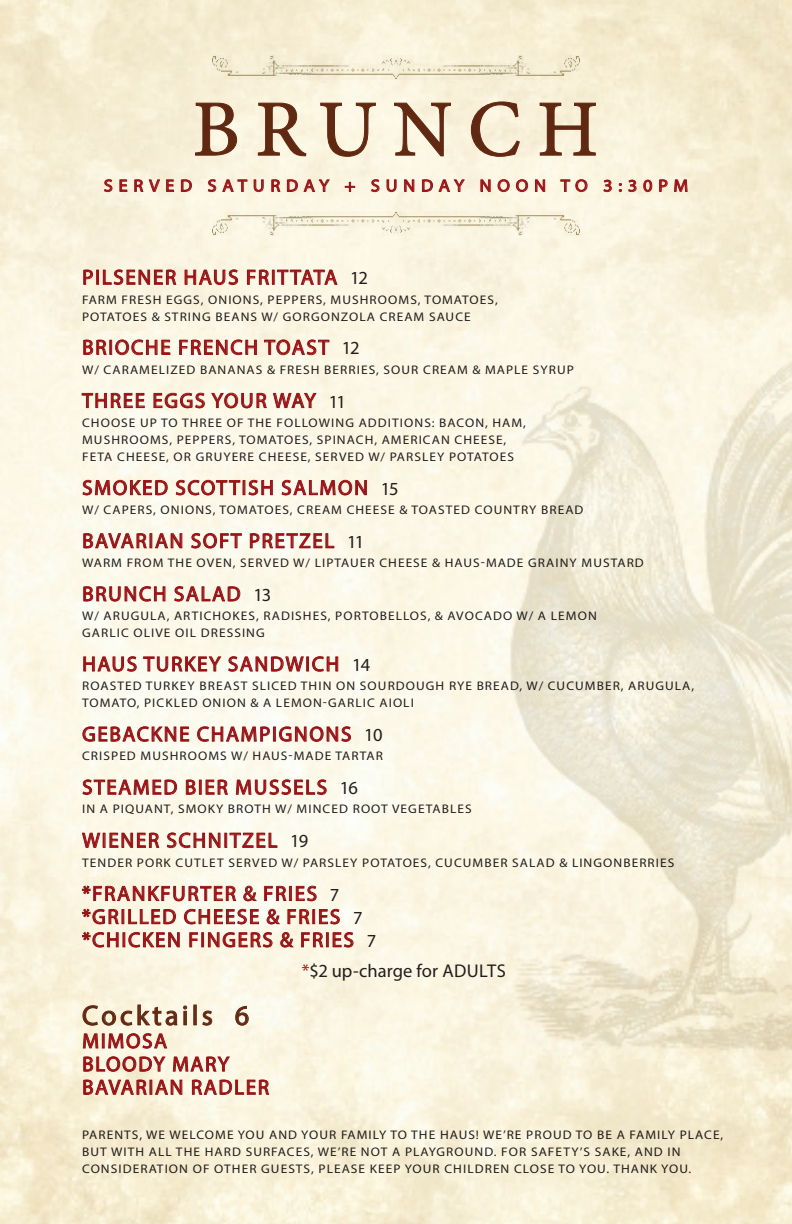
<style>
.page{position:relative;width:792px;height:1224px;background:#fff}
.page>*{position:absolute;margin:0;border:0;box-sizing:border-box;transform-origin:0 0}
.t1{font:80px "Minion Pro";letter-spacing:.195em;color:#632b15}
.t2{font:28px "Myriad Pro";letter-spacing:.12em;color:#632b15}
.t3{font:21px/23.2px "Myriad Pro";letter-spacing:.08em;color:#9c1418}
.t4{font:18.4px "Myriad Pro";letter-spacing:.005em;color:#231f20}
.draft_ABV{font:17px "Myriad Pro";letter-spacing:.32em;color:#9c1418;scale:1.07 1}
.t5{font:12.4px/17px "Myriad Pro";letter-spacing:.08em;color:#231f20;scale:1.07 1}
.s1{font-size:18.4px;color:#231f20}
.s2{color:#9c1418}
</style>
<div class="page">
<img style="left:0;top:0;width:792px;height:1224px">
<img style="left:474px;top:322px;width:318px;height:758px">
<svg style="left:83px;top:270px;width:10px;height:15px"></svg>
<div style="left:96px;top:270px;width:3px;height:15px;border:1px solid #9c1418"></div>
<svg style="left:103px;top:270px;width:73px;height:15px"></svg>
<svg style="left:185px;top:268px;width:53px;height:17px"></svg>
<svg style="left:247px;top:268px;width:90px;height:17px;background:#deb3a8"></svg>
<svg style="left:83px;top:340px;width:87px;height:15px"></svg>
<svg style="left:179px;top:340px;width:78px;height:15px"></svg>
<svg style="left:264px;top:339px;width:65px;height:16px"></svg>
<svg style="left:82px;top:393px;width:63px;height:15px"></svg>
<svg style="left:154px;top:393px;width:51px;height:15px"></svg>
<svg style="left:211px;top:393px;width:56px;height:15px"></svg>
<svg style="left:273px;top:389px;width:43px;height:22px"></svg>
<svg style="left:83px;top:479px;width:85px;height:17px"></svg>
<svg style="left:176px;top:480px;width:97px;height:15px"></svg>
<svg style="left:282px;top:479px;width:85px;height:17px"></svg>
<svg style="left:83px;top:532px;width:99px;height:18px;background:#ddb2a9"></svg>
<svg style="left:191px;top:533px;width:51px;height:15px"></svg>
<svg style="left:250px;top:533px;width:84px;height:15px"></svg>
<svg style="left:83px;top:586px;width:82px;height:16px"></svg>
<svg style="left:174px;top:585px;width:66px;height:17px"></svg>
<svg style="left:83px;top:655px;width:54px;height:17px"></svg>
<svg style="left:143px;top:656px;width:78px;height:16px"></svg>
<svg style="left:228px;top:653px;width:76px;height:22px"></svg>
<div style="left:306px;top:657px;width:3px;height:14px;border:1px solid #9c1418"></div>
<svg style="left:312px;top:656px;width:26px;height:16px"></svg>
<svg style="left:83px;top:725px;width:106px;height:17px"></svg>
<svg style="left:197px;top:725px;width:73px;height:17px"></svg>
<div style="left:273px;top:727px;width:3px;height:14px;border:1px solid #9c1418"></div>
<svg style="left:279px;top:726px;width:72px;height:16px"></svg>
<svg style="left:83px;top:778px;width:94px;height:17px;background:#dcafa6"></svg>
<svg style="left:186px;top:780px;width:42px;height:15px"></svg>
<svg style="left:236px;top:778px;width:91px;height:17px;background:#ddb3aa"></svg>
<svg style="left:82px;top:829px;width:77px;height:22px;background:#e1bcb1"></svg>
<svg style="left:167px;top:833px;width:110px;height:15px;background:#dbafa7"></svg>
<svg style="left:82px;top:885px;width:154px;height:16px;background:#dbada2"></svg>
<svg style="left:243px;top:886px;width:13px;height:15px"></svg>
<svg style="left:264px;top:886px;width:22px;height:15px"></svg>
<div style="left:289px;top:886px;width:3px;height:15px;border:1px solid #9c1418"></div>
<svg style="left:296px;top:886px;width:21px;height:15px"></svg>
<svg style="left:82px;top:909px;width:94px;height:15px"></svg>
<svg style="left:184px;top:909px;width:75px;height:15px"></svg>
<svg style="left:267px;top:909px;width:13px;height:15px"></svg>
<svg style="left:288px;top:909px;width:52px;height:15px"></svg>
<svg style="left:82px;top:932px;width:98px;height:15px"></svg>
<svg style="left:189px;top:932px;width:83px;height:15px"></svg>
<svg style="left:280px;top:932px;width:13px;height:16px"></svg>
<svg style="left:301px;top:932px;width:22px;height:15px"></svg>
<div style="left:326px;top:933px;width:3px;height:14px;border:1px solid #9c1418"></div>
<svg style="left:333px;top:932px;width:20px;height:15px"></svg>
<svg style="left:82px;top:1004px;width:96px;height:22px;background:#dbcbb6"></svg>
<svg style="left:184px;top:1006px;width:3px;height:19px"></svg>
<svg style="left:202px;top:1010px;width:11px;height:16px"></svg>
<svg style="left:235px;top:1005px;width:14px;height:21px"></svg>
<svg style="left:83px;top:1032px;width:84px;height:17px"></svg>
<svg style="left:83px;top:1056px;width:82px;height:16px"></svg>
<svg style="left:173px;top:1055px;width:57px;height:17px"></svg>
<svg style="left:83px;top:1078px;width:99px;height:18px;background:#dbae9e"></svg>
<svg style="left:192px;top:1078px;width:77px;height:17px"></svg>
<svg style="left:104px;top:179px;width:9px;height:14px"></svg>
<svg style="left:119px;top:179px;width:9px;height:13px"></svg>
<svg style="left:134px;top:179px;width:26px;height:13px"></svg>
<svg style="left:166px;top:179px;width:26px;height:14px"></svg>
<svg style="left:207px;top:179px;width:57px;height:14px"></svg>
<svg style="left:271px;top:179px;width:59px;height:14px"></svg>
<svg style="left:344px;top:181px;width:12px;height:11px"></svg>
<svg style="left:371px;top:179px;width:9px;height:14px"></svg>
<svg style="left:386px;top:179px;width:11px;height:14px"></svg>
<svg style="left:404px;top:179px;width:11px;height:13px"></svg>
<svg style="left:421px;top:179px;width:44px;height:14px"></svg>
<svg style="left:480px;top:179px;width:11px;height:13px"></svg>
<svg style="left:497px;top:179px;width:49px;height:14px"></svg>
<svg style="left:560px;top:179px;width:28px;height:14px"></svg>
<svg style="left:603px;top:179px;width:9px;height:14px"></svg>
<svg style="left:619px;top:183px;width:2px;height:9px"></svg>
<svg style="left:628px;top:179px;width:9px;height:14px"></svg>
<svg style="left:643px;top:179px;width:10px;height:14px"></svg>
<svg style="left:659px;top:179px;width:9px;height:13px"></svg>
<svg style="left:674px;top:179px;width:14px;height:13px"></svg>
<img style="left:212px;top:211px;width:368px;height:24px">
<img style="left:212px;top:56px;width:368px;height:24px">
<svg style="left:195px;top:102px;width:43px;height:54px;background:#e2d4bf"></svg>
<svg style="left:257px;top:102px;width:50px;height:55px;background:#e8dcc6"></svg>
<svg style="left:320px;top:102px;width:56px;height:55px;background:#ece1cd"></svg>
<svg style="left:394px;top:102px;width:58px;height:55px;background:#e9dcc8"></svg>
<svg style="left:470px;top:101px;width:50px;height:56px;background:#eaddc7"></svg>
<svg style="left:539px;top:102px;width:57px;height:54px;background:#e5d7c0"></svg>
<h1 class="t1" style="left:193px;top:76px;width:407px">BRUNCH</h1>
<p class="draft_ABV" style="left:104px;top:175px;width:548px">SERVED SATURDAY + SUNDAY NOON TO 3:30PM</p>
<h3 class="t3" style="left:82px;top:265px;width:287px">PILSENER HAUS FRITTATA <span class="s1">12</span></h3>
<p class="t5" style="left:82px;top:291px;width:390px">FARM FRESH EGGS, ONIONS, PEPPERS, MUSHROOMS, TOMATOES,<br>POTATOES &amp; STRING BEANS W/ GORGONZOLA CREAM SAUCE</p>
<h3 class="t3" style="left:82px;top:335px;width:279px">BRIOCHE FRENCH TOAST <span class="s1">12</span></h3>
<p class="t5" style="left:82px;top:361px;width:461px">W/ CARAMELIZED BANANAS &amp; FRESH BERRIES, SOUR CREAM &amp; MAPLE SYRUP</p>
<h3 class="t3" style="left:82px;top:389px;width:265px">THREE EGGS YOUR WAY <span class="s1">11</span></h3>
<p class="t5" style="left:82px;top:414px;width:416px">CHOOSE UP TO THREE OF THE FOLLOWING ADDITIONS: BACON, HAM,<br>MUSHROOMS, PEPPERS, TOMATOES, SPINACH, AMERICAN CHEESE,<br>FETA CHEESE, OR GRUYERE CHEESE, SERVED W/ PARSLEY POTATOES</p>
<h3 class="t3" style="left:82px;top:476px;width:318px">SMOKED SCOTTISH SALMON <span class="s1">15</span></h3>
<p class="t5" style="left:82px;top:501px;width:470px">W/ CAPERS, ONIONS, TOMATOES, CREAM CHEESE &amp; TOASTED COUNTRY BREAD</p>
<h3 class="t3" style="left:82px;top:529px;width:284px">BAVARIAN SOFT PRETZEL <span class="s1">11</span></h3>
<p class="t5" style="left:82px;top:554px;width:527px">WARM FROM THE OVEN, SERVED W/ LIPTAUER CHEESE &amp; HAUS-MADE GRAINY MUSTARD</p>
<h3 class="t3" style="left:82px;top:582px;width:191px">BRUNCH SALAD <span class="s1">13</span></h3>
<p class="t5" style="left:82px;top:607px;width:483px">W/ ARUGULA, ARTICHOKES, RADISHES, PORTOBELLOS, &amp; AVOCADO W/ A LEMON<br>GARLIC OLIVE OIL DRESSING</p>
<h3 class="t3" style="left:82px;top:652px;width:290px">HAUS TURKEY SANDWICH <span class="s1">14</span></h3>
<p class="t5" style="left:82px;top:677px;width:573px">ROASTED TURKEY BREAST SLICED THIN ON SOURDOUGH RYE BREAD, W/ CUCUMBER, ARUGULA,<br>TOMATO, PICKLED ONION &amp; A LEMON-GARLIC AIOLI</p>
<h3 class="t3" style="left:82px;top:722px;width:302px">GEBACKNE CHAMPIGNONS <span class="s1">10</span></h3>
<p class="t5" style="left:82px;top:747px;width:283px">CRISPED MUSHROOMS W/ HAUS-MADE TARTAR</p>
<h3 class="t3" style="left:82px;top:775px;width:277px">STEAMED BIER MUSSELS <span class="s1">16</span></h3>
<p class="t5" style="left:82px;top:801px;width:366px">IN A PIQUANT, SMOKY BROTH W/ MINCED ROOT VEGETABLES</p>
<h3 class="t3" style="left:82px;top:828px;width:227px">WIENER SCHNITZEL <span class="s1">19</span></h3>
<p class="t5" style="left:82px;top:854px;width:555px">TENDER PORK CUTLET SERVED W/ PARSLEY POTATOES, CUCUMBER SALAD &amp; LINGONBERRIES</p>
<h3 class="t3" style="left:82px;top:882px;width:296px">*FRANKFURTER &amp; FRIES <span class="s1">7 </span>*GRILLED CHEESE &amp; FRIES <span class="s1">7 </span>*CHICKEN FINGERS &amp; FRIES <span class="s1">7</span></h3>
<h3 class="t4" style="left:302px;top:959px;width:206px"><span class="s2">*</span>$2 up-charge for ADULTS</h3>
<h2 class="t2" style="left:82px;top:998px;width:169px">Cocktails 6</h2>
<h3 class="t3" style="left:82px;top:1029px;width:188px">MIMOSA<br>BLOODY MARY<br>BAVARIAN RADLER</h3>
<p class="t5" style="left:82px;top:1127px;width:601px">PARENTS, WE WELCOME YOU AND YOUR FAMILY TO THE HAUS! WE’RE PROUD TO BE A FAMILY PLACE,<br>BUT WITH ALL THE HARD SURFACES, WE’RE NOT A PLAYGROUND. FOR SAFETY’S SAKE, AND IN<br>CONSIDERATION OF OTHER GUESTS, PLEASE KEEP YOUR CHILDREN CLOSE TO YOU. THANK YOU.</p>
</div>
